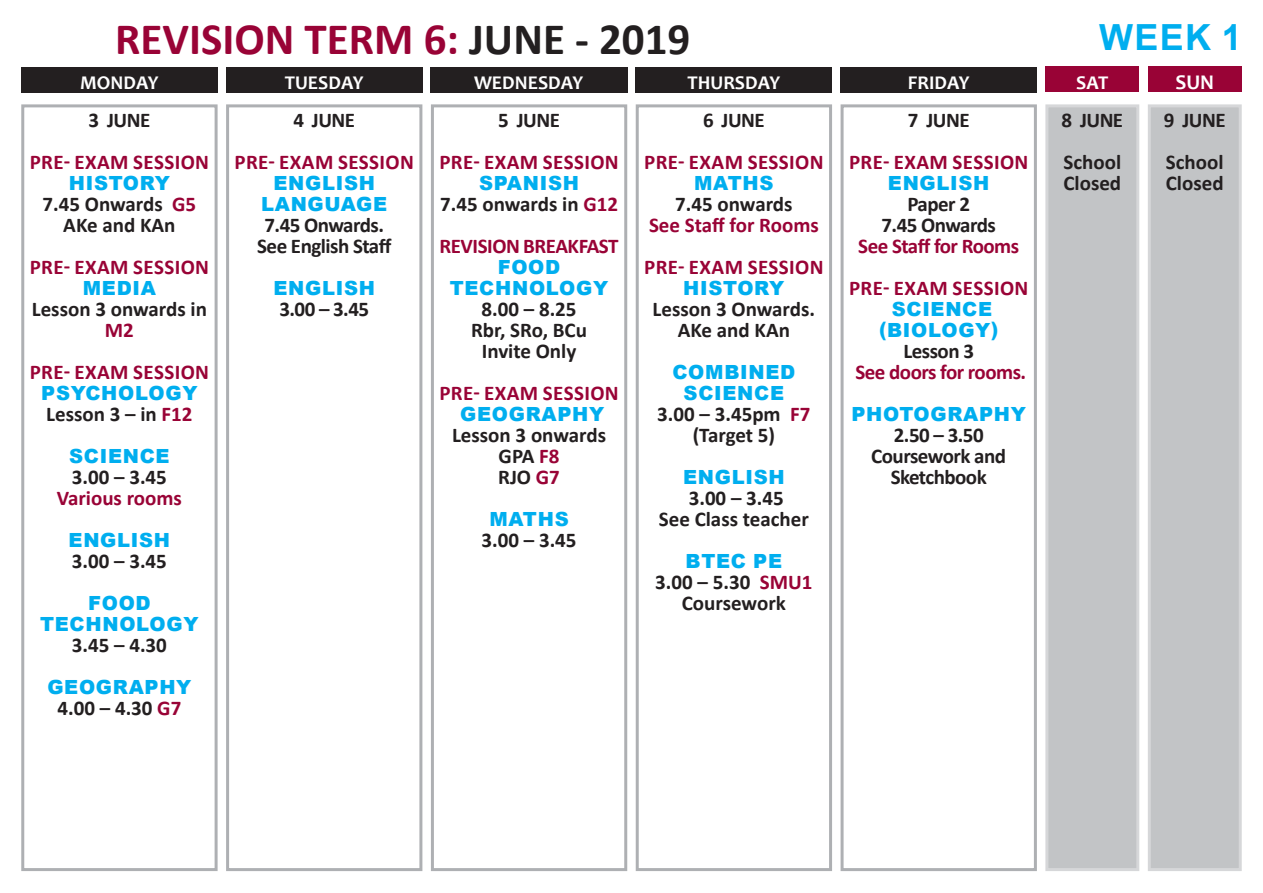
<style>
.page{position:relative;width:1263px;height:893px;background:#fff}
.page>*{position:absolute;margin:0;border:0;box-sizing:border-box;transform-origin:0 0}
.t1{font:700 45px "Calibri";color:#990336}
.Subject{font:700 36px "Arial";color:#00aeef}
.xxxxxxx{font:700 21px/21px "Calibri";color:#231f20}
.xxxxxxx-2{font:700 21px "Calibri";letter-spacing:.02em;color:#990336}
.xxxxxxx-3{font:700 21px/21px "Calibri";letter-spacing:-.025em;color:#231f20;text-align:center}
.xxxxxxx-4{font:700 21px "Calibri";letter-spacing:-.025em;color:#990336}
.xxxxxxx-5{font:700 21px "Calibri";color:#990336}
.t2{font:700 21px "Candara";color:#fff}
.Subject-2{font:900 19.5px/21px "Arial";letter-spacing:.035em;color:#00aeef}
.t3{font:700 19.5px "Candara";color:#fff}
.s1{color:#231f20}
.s2{color:#990336}
</style>
<div class="page">
<div style="left:636px;top:104px;width:196px;height:767px;border:3px solid #aeb0b3"></div>
<div style="left:431px;top:104px;width:196px;height:767px;border:3px solid #aeb0b3"></div>
<div style="left:21px;top:67px;width:197px;height:25px;background:#231f20"></div>
<div style="left:1045px;top:67px;width:94px;height:25px;background:#990336"></div>
<div style="left:1148px;top:67px;width:94px;height:25px;background:#990336"></div>
<div style="left:226px;top:67px;width:196px;height:25px;background:#231f20"></div>
<div style="left:430px;top:67px;width:197px;height:25px;background:#231f20"></div>
<div style="left:636px;top:67px;width:196px;height:25px;background:#231f20"></div>
<div style="left:840px;top:67px;width:197px;height:25px;background:#231f20"></div>
<div style="left:21px;top:104px;width:197px;height:767px;border:3px solid #aeb0b3"></div>
<div style="left:1047px;top:106px;width:91px;height:764px;background:#c2c4c6"></div>
<div style="left:1045px;top:104px;width:94px;height:767px;border:3px solid #d6d7d9"></div>
<div style="left:1149px;top:106px;width:91px;height:764px;background:#c2c4c6"></div>
<div style="left:1148px;top:104px;width:94px;height:767px;border:3px solid #d6d7d9"></div>
<div style="left:226px;top:104px;width:196px;height:767px;border:3px solid #aeb0b3"></div>
<div style="left:840px;top:104px;width:197px;height:767px;border:3px solid #aeb0b3"></div>
<p class="Subject" style="left:1099px;top:12px;width:144px">WEEK 1</p>
<p class="t1" style="left:115px;top:7px;width:577px">REVISION TERM 6: <span class="s1">JUNE - 2019</span></p>
<p class="t3" style="left:285px;top:70px;width:80px">TUESDAY</p>
<p class="t3" style="left:474px;top:70px;width:111px">WEDNESDAY</p>
<p class="t3" style="left:687px;top:70px;width:94px">THURSDAY</p>
<p class="t3" style="left:908px;top:70px;width:63px">FRIDAY</p>
<p class="xxxxxxx" style="left:89px;top:110px;width:63px">3 JUNE</p>
<p class="xxxxxxx-2" style="left:30px;top:148px;width:181px">Pre- Exam Session</p>
<p class="Subject-2" style="left:69px;top:172px;width:32px">HISTORY</p>
<p class="xxxxxxx" style="left:43px;top:194px;width:155px">7.45 Onwards <span class="s2">G5</span></p>
<p class="xxxxxxx" style="left:63px;top:215px;width:114px">AKe and KAn</p>
<p class="xxxxxxx-2" style="left:30px;top:253px;width:181px">Pre- Exam Session</p>
<p class="Subject-2" style="left:83px;top:277px;width:34px">MEDIA</p>
<p class="xxxxxxx" style="left:32px;top:299px;width:177px;text-align:center">Lesson 3 onwards in<br><span class="s2">M2</span></p>
<p class="xxxxxxx-2" style="left:30px;top:358px;width:181px">Pre- Exam Session</p>
<p class="Subject-2" style="left:41px;top:382px;width:32px">PSYCHOLOGY</p>
<p class="xxxxxxx" style="left:46px;top:404px;width:148px">Lesson 3 – in <span class="s2">F12</span></p>
<p class="Subject-2" style="left:69px;top:445px;width:30px">SCIENCE</p>
<p class="xxxxxxx" style="left:72px;top:467px;width:97px">3.00 – 3.45</p>
<p class="xxxxxxx-5" style="left:57px;top:484px;width:127px">Various rooms</p>
<p class="Subject-2" style="left:69px;top:529px;width:30px">ENGLISH</p>
<p class="xxxxxxx" style="left:72px;top:551px;width:97px">3.00 – 3.45</p>
<p class="Subject-2" style="left:88px;top:592px;width:31px">FOOD</p>
<p class="Subject-2" style="left:40px;top:613px;width:32px">TECHNOLOGY</p>
<p class="xxxxxxx" style="left:72px;top:635px;width:97px">3.45 – 4.30</p>
<p class="Subject-2" style="left:47px;top:676px;width:34px">GEOGRAPHY</p>
<p class="xxxxxxx" style="left:58px;top:698px;width:125px">4.00 – 4.30 <span class="s2">G7</span></p>
<p class="t3" style="left:80px;top:70px;width:80px">MONDAY</p>
<p class="t3" style="left:1076px;top:70px;width:34px">SAT</p>
<p class="t2" style="left:1175px;top:69px;width:40px">SUN</p>
<p class="xxxxxxx" style="left:703px;top:110px;width:63px">6 JUNE</p>
<p class="xxxxxxx-2" style="left:644px;top:148px;width:181px">Pre- Exam Session</p>
<p class="Subject-2" style="left:694px;top:172px;width:35px">MATHS</p>
<p class="xxxxxxx" style="left:675px;top:194px;width:119px">7.45 onwards</p>
<p class="xxxxxxx-2" style="left:649px;top:211px;width:171px">See Staff for Rooms</p>
<p class="xxxxxxx-2" style="left:644px;top:253px;width:181px">Pre- Exam Session</p>
<p class="Subject-2" style="left:683px;top:277px;width:32px">HISTORY</p>
<p class="xxxxxxx" style="left:653px;top:299px;width:164px">Lesson 3 Onwards.</p>
<p class="xxxxxxx" style="left:678px;top:320px;width:114px">AKe and KAn</p>
<p class="Subject-2" style="left:684px;top:361px;width:71px;text-indent:-11px">COMBINED<br>SCIENCE</p>
<p class="xxxxxxx" style="left:657px;top:404px;width:155px">3.00 – 3.45pm <span class="s2">F7</span></p>
<p class="xxxxxxx" style="left:693px;top:425px;width:84px">(Target 5)</p>
<p class="Subject-2" style="left:683px;top:466px;width:30px">ENGLISH</p>
<p class="xxxxxxx" style="left:689px;top:488px;width:97px">3.00 – 3.45</p>
<p class="xxxxxxx" style="left:659px;top:509px;width:151px">See Class teacher</p>
<p class="Subject-2" style="left:686px;top:550px;width:98px">BTEC PE</p>
<p class="xxxxxxx" style="left:655px;top:572px;width:159px">3.00 – 5.30 <span class="s2">SMU1</span></p>
<p class="xxxxxxx" style="left:682px;top:593px;width:106px">Coursework</p>
<p class="xxxxxxx" style="left:1061px;top:110px;width:63px">8 JUNE</p>
<p class="xxxxxxx" style="left:1063px;top:152px;width:59px">School<br>Closed</p>
<p class="xxxxxxx" style="left:1164px;top:110px;width:63px">9 JUNE</p>
<p class="xxxxxxx" style="left:1166px;top:152px;width:59px">School<br>Closed</p>
<p class="xxxxxxx" style="left:293px;top:110px;width:63px">4 JUNE</p>
<p class="xxxxxxx-2" style="left:234px;top:148px;width:181px">Pre- Exam Session</p>
<p class="Subject-2" style="left:261px;top:172px;width:43px;text-indent:12px">ENGLISH<br>LANG</p>
<p class="xxxxxxx" style="left:498px;top:110px;width:63px">5 JUNE</p>
<p class="xxxxxxx-2" style="left:439px;top:148px;width:181px">Pre- Exam Session</p>
<p class="Subject-2" style="left:479px;top:172px;width:30px">SPANISH</p>
<p class="xxxxxxx" style="left:440px;top:194px;width:179px">7.45 onwards in <span class="s2">G12</span></p>
<p class="xxxxxxx-2" style="left:439px;top:232px;width:22px">Revision</p>
<p class="xxxxxxx-2" style="left:523px;top:232px;width:23px">Breakfast</p>
<p class="Subject-2" style="left:498px;top:256px;width:31px">FOOD</p>
<p class="Subject-2" style="left:450px;top:277px;width:32px">TECHNOLOGY</p>
<p class="xxxxxxx" style="left:481px;top:299px;width:97px">8.00 – 8.25</p>
<p class="xxxxxxx" style="left:471px;top:320px;width:117px">Rbr, SRo, BCu</p>
<p class="xxxxxxx" style="left:482px;top:341px;width:96px">Invite Only</p>
<p class="xxxxxxx-2" style="left:439px;top:379px;width:181px">Pre- Exam Session</p>
<p class="Subject-2" style="left:460px;top:403px;width:34px">GEOGRAPHY</p>
<p class="xxxxxxx" style="left:452px;top:425px;width:155px">Lesson 3 onwards</p>
<p class="xxxxxxx" style="left:499px;top:446px;width:62px">GPA <span class="s2">F8</span></p>
<p class="xxxxxxx" style="left:498px;top:467px;width:63px">RJO <span class="s2">G7</span></p>
<p class="Subject-2" style="left:489px;top:508px;width:35px">MATHS</p>
<p class="xxxxxxx" style="left:481px;top:530px;width:97px">3.00 – 3.45</p>
<p class="xxxxxxx" style="left:908px;top:110px;width:63px">7 JUNE</p>
<p class="xxxxxxx-2" style="left:849px;top:148px;width:181px">Pre- Exam Session</p>
<p class="Subject-2" style="left:888px;top:172px;width:30px">ENGLISH</p>
<p class="xxxxxxx" style="left:907px;top:194px;width:64px">Paper 2</p>
<p class="xxxxxxx-3" style="left:881px;top:215px;width:116px">7.45 Onwards</p>
<p class="xxxxxxx-2" style="left:858px;top:232px;width:162px">See Staff for Rooms</p>
<p class="xxxxxxx-2" style="left:849px;top:274px;width:181px">Pre- Exam Session</p>
<p class="Subject-2" style="left:879px;top:298px;width:43px;text-indent:13px">SCIENCE (BIOLOGY</p>
<p class="Subject-2" style="left:325px;top:193px;width:33px">UAGE</p>
<p class="xxxxxxx-3" style="left:264px;top:215px;width:121px">7.45 Onwards.</p>
<p class="xxxxxxx-3" style="left:257px;top:236px;width:136px">See English Staff</p>
<p class="Subject-2" style="left:273px;top:277px;width:30px">ENGLISH</p>
<p class="xxxxxxx" style="left:279px;top:299px;width:91px">3.00 – 3.45</p>
<p class="Subject-2" style="left:991px;top:317px;width:9px">)</p>
<p class="xxxxxxx" style="left:903px;top:341px;width:72px">Lesson 3</p>
<p class="xxxxxxx-4" style="left:855px;top:358px;width:172px">See doors for rooms.</p>
<p class="Subject-2" style="left:851px;top:403px;width:32px">PHOTOGRAPHY</p>
<p class="xxxxxxx" style="left:894px;top:425px;width:91px">2.50 – 3.50</p>
<p class="xxxxxxx-3" style="left:871px;top:446px;width:136px">Coursework and<br>Sketchbook</p>
</div>
